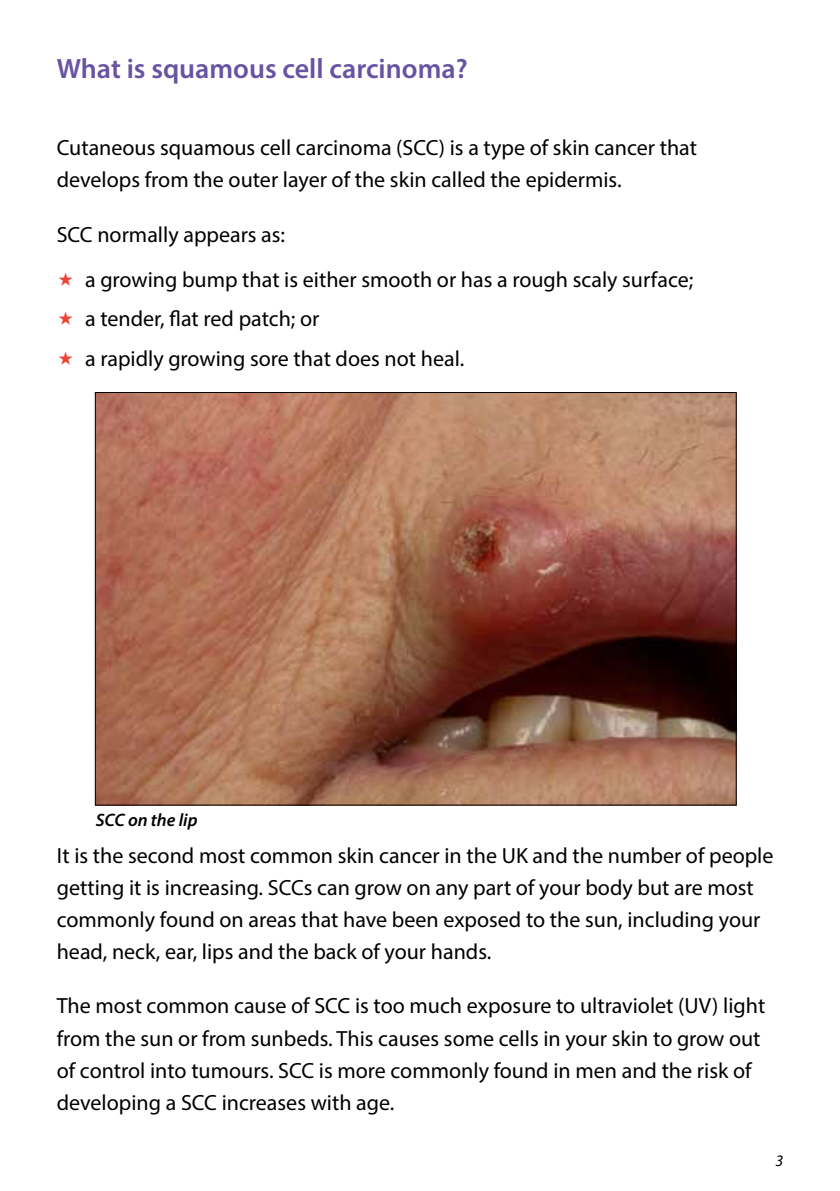
<style>
.page{position:relative;width:840px;height:1191px;background:#fff}
.page>*{position:absolute;margin:0;border:0;box-sizing:border-box;transform-origin:0 0}
.t1{font:600 28px "Myriad Pro";color:#6852a2}
.t2{font:22px/32px "Myriad Pro";color:#000}
.t3{font:italic 600 18px "Myriad Pro";color:#000}
.t4{font:italic 16px "Myriad Pro";color:#000}
</style>
<div class="page">
<img style="left:97px;top:394px;width:637px;height:409px">
<p class="t1" style="left:57px;top:50px;width:412px">What is squamous cell carcinoma?</p>
<p class="t2" style="left:57px;top:131px;width:641px">Cutaneous squamous cell carcinoma (SCC) is a type of skin cancer that develops from the outer layer of the skin called the epidermis.</p>
<p class="t2" style="left:85px;top:212px;width:609px;line-height:45px;text-indent:-28px">SCC normally appears as:<br>a growing bump that is either smooth or has a rough scaly surface;</p>
<p class="t2" style="left:85px;top:299px;width:380px;line-height:39.4px">a tender, flat red patch; or<br>a rapidly growing sore that does not heal.</p>
<p class="t3" style="left:96px;top:808px;width:103px">SCC on the lip</p>
<p class="t2" style="left:57px;top:839px;width:717px">It is the second most common skin cancer in the UK and the number of people getting it is increasing. SCCs can grow on any part of your body but are most commonly found on areas that have been exposed to the sun, including your head, neck, ear, lips and the back of your hands.</p>
<p class="t2" style="left:57px;top:989px;width:709px">The most common cause of SCC is too much exposure to ultraviolet (UV) light from the sun or from sunbeds. This causes some cells in your skin to grow out of control into tumours. SCC is more commonly found in men and the risk of developing a SCC increases with age.</p>
<p class="t4" style="left:774px;top:1151px;width:9px">3</p>
</div>
